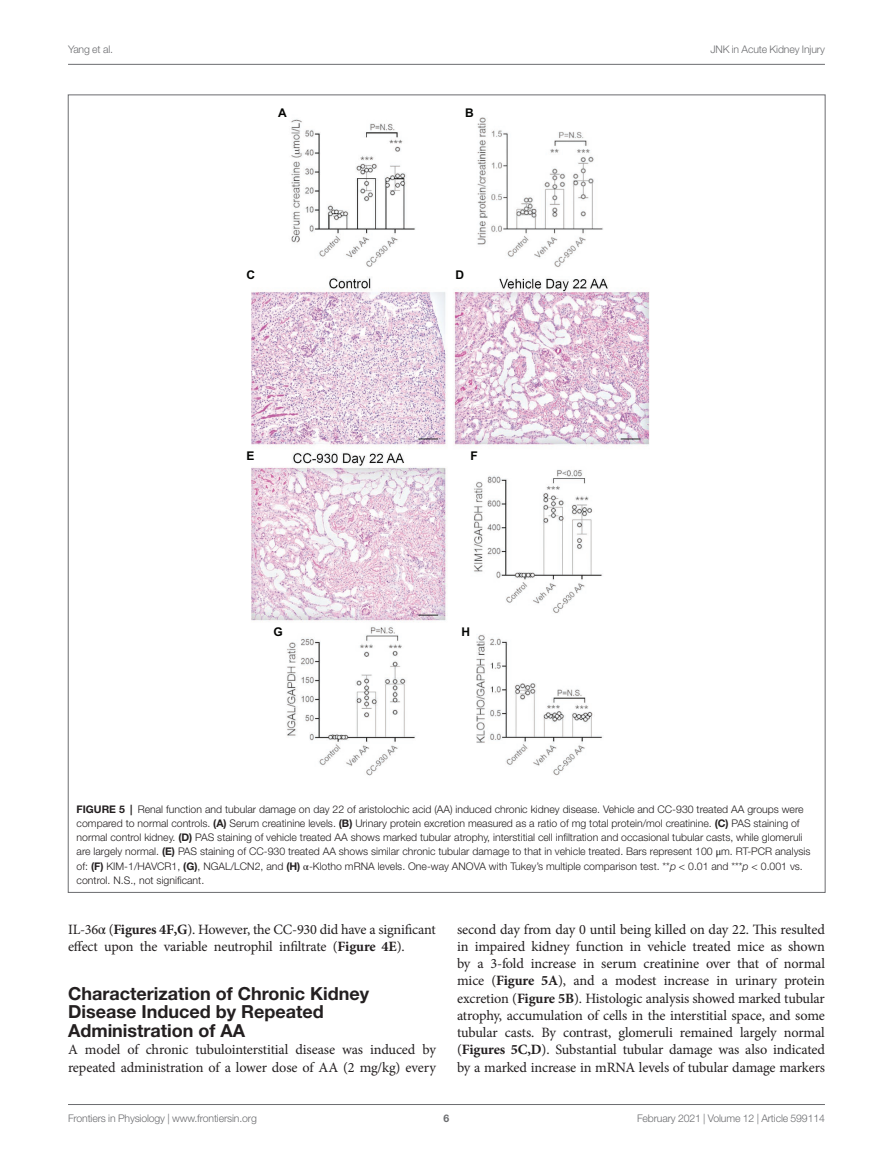
<style>
.page{position:relative;width:893px;height:1170px;background:#fff}
.page>*{position:absolute;margin:0;border:0;box-sizing:border-box;transform-origin:0 0}
.HEAD_2{font:700 18px/18.8px "Helvetica Neue LT Std";color:#231f20}
.TEXT_FLUSH{font:14.25px/17.2px "Minion Pro";letter-spacing:-.015em;color:#231f20}
.TEXT{font:14.25px/17.2px "Minion Pro";letter-spacing:-.015em;color:#231f20}
.t1{font:700 12px "Arial";color:#040503}
.FIG_LEG{font:300 10.5px/14.2px "Helvetica Neue LT Std";color:#231f20}
.t2{font:300 10.5px "Helvetica Neue LT Std";letter-spacing:-.015em;color:#6c6d70}
.t3{font:700 10.5px "Helvetica Neue LT Std";color:#6c6d70}
.s1{font-weight:700}
.s2{font-family:"STIX General";font-weight:400}
.s3{font-style:italic}
.s4{font-family:"STIX General"}
</style>
<div class="page">
<hr style="left:68px;top:64px;width:757px;height:1px;background:#6c6d70">
<hr style="left:68px;top:1104px;width:757px;height:1px;background:#6c6d70">
<img style="left:251px;top:117px;width:399px;height:659px">
<p class="t2" style="left:68px;top:42px;width:47px">Yang et al.</p>
<p class="t2" style="left:710px;top:42px;width:116px">JNK in Acute Kidney Injury</p>
<p class="t1" style="left:278px;top:104px;width:10px">A</p>
<p class="t1" style="left:465px;top:104px;width:10px">B</p>
<p class="t1" style="left:247px;top:266px;width:10px">C</p>
<p class="t1" style="left:456px;top:266px;width:10px">D</p>
<p class="t1" style="left:247px;top:447px;width:10px">E</p>
<p class="t1" style="left:471px;top:447px;width:9px">F</p>
<p class="t1" style="left:274px;top:623px;width:11px">G</p>
<p class="t1" style="left:462px;top:623px;width:10px">H</p>
<p class="FIG_LEG" style="left:77px;top:801px;width:735px"><span class="s1">FIGURE 5 |</span> Renal function and tubular damage on day 22 of aristolochic acid (AA) induced chronic kidney disease. Vehicle and CC-930 treated AA groups were compared to normal controls. <span class="s1">(A)</span> Serum creatinine levels. <span class="s1">(B)</span> Urinary protein excretion measured as a ratio of mg total protein/mol creatinine. <span class="s1">(C)</span> PAS staining of normal control kidney. <span class="s1">(D)</span> PAS staining of vehicle treated AA shows marked tubular atrophy, interstitial cell infiltration and occasional tubular casts, while glomeruli are largely normal. <span class="s1">(E)</span> PAS staining of CC-930 treated AA shows similar chronic tubular damage to that in vehicle treated. Bars represent 100 <span class="s2">μ</span>m. RT-PCR analysis of: <span class="s1">(F)</span> KIM-1/HAVCR1, <span class="s1">(G)</span>, NGAL/LCN2, and <span class="s1">(H)</span> <span class="s2">α</span>-Klotho mRNA levels. One-way ANOVA with Tukey’s multiple comparison test. **<span class="s3">p</span> &lt; 0.01 and ***<span class="s3">p</span> &lt; 0.001 vs. control. N.S., not significant.</p>
<p class="TEXT" style="left:68px;top:920px;width:369px">IL-36<span class="s4">α</span> (<span class="s1">Figures 4F,G</span>). However, the CC-930 did have a significant effect upon the variable neutrophil infiltrate (<span class="s1">Figure 4E</span>).</p>
<p class="HEAD_2" style="left:68px;top:983px;width:302px">Characterization of Chronic Kidney<br>Disease Induced by Repeated<br>Administration of AA</p>
<p class="TEXT_FLUSH" style="left:68px;top:1041px;width:369px">A model of chronic tubulointerstitial disease was induced by repeated administration of a lower dose of AA (2 mg/kg) every</p>
<p class="TEXT_FLUSH" style="left:457px;top:920px;width:369px;text-align:justify">second day from day 0 until being killed on day 22. This resulted in impaired kidney function in vehicle treated mice as shown by a 3-fold increase in serum creatinine over that of normal mice (<span class="s1">Figure 5A</span>), and a modest increase in urinary protein excretion (<span class="s1">Figure 5B</span>). Histologic analysis showed marked tubular atrophy, accumulation of cells in the interstitial space, and some tubular casts. By contrast, glomeruli remained largely normal (<span class="s1">Figures 5C,D</span>). Substantial tubular damage was also indicated by a marked increase in mRNA levels of tubular damage markers</p>
<p class="t2" style="left:68px;top:1111px;width:190px">Frontiers in Physiology | www.frontiersin.org</p>
<p class="t3" style="left:444px;top:1111px;width:7px">6</p>
<p class="t2" style="left:637px;top:1111px;width:189px">February 2021 | Volume 12 | Article 599114</p>
</div>
